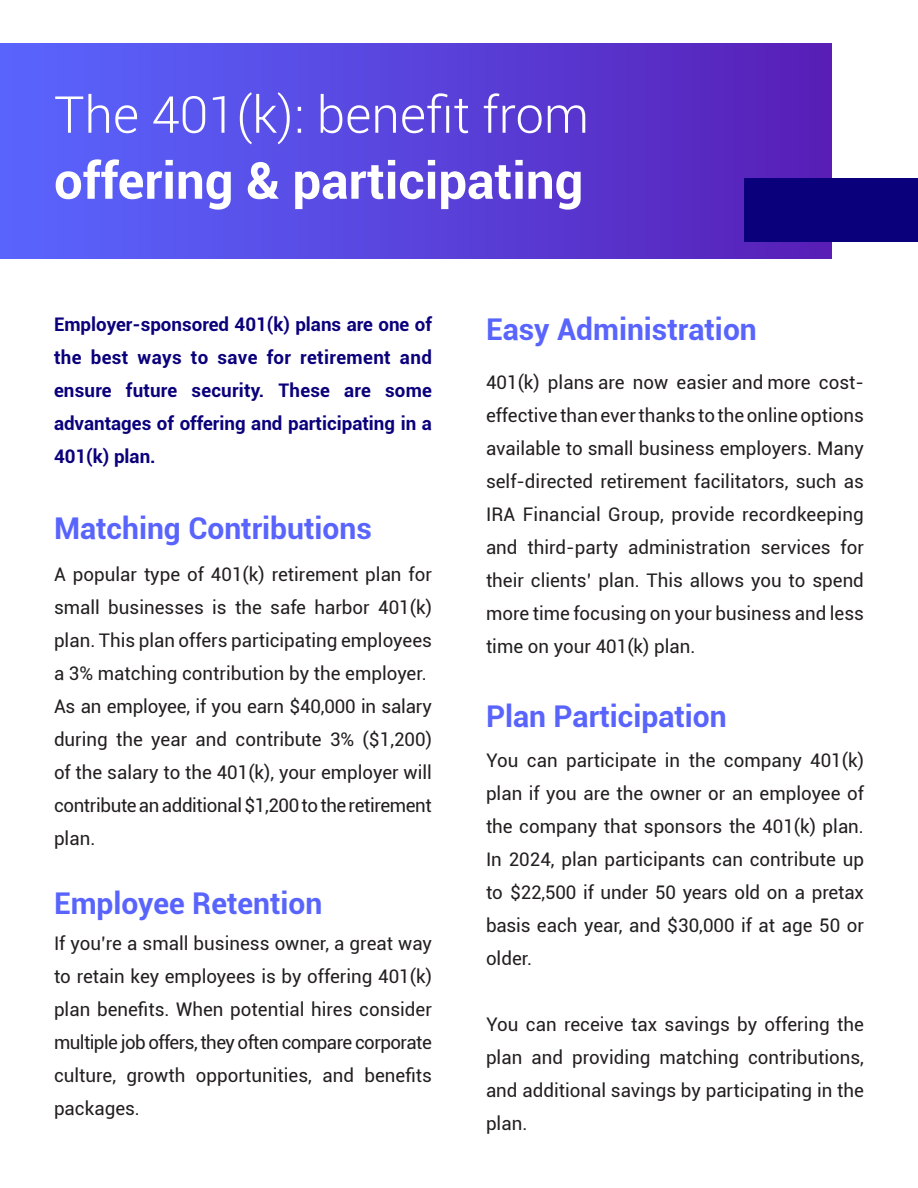
<style>
.page{position:relative;width:918px;height:1188px;background:#fff}
.page>*{position:absolute;margin:0;border:0;box-sizing:border-box;transform-origin:0 0}
.t1{font:700 51px "Roboto";color:#fff}
.t2{font:300 51px "Roboto";color:#fff}
.t3{font:700 30px "Roboto";color:#5964fd}
.t4{font:18.75px/33px "Roboto";color:#231f20;text-align:justify}
.t5{font:700 18.75px/33px "Roboto";color:#0b007b}
</style>
<div class="page">
<div style="left:1px;top:44px;width:830px;height:214px;background:linear-gradient(to right,#5966ff,#571fb7)"></div>
<div style="left:744px;top:179px;width:174px;height:63px;background:#0b007b"></div>
<p class="t2" style="left:54px;top:79px;width:537px">The 401(k): benefit from</p>
<p class="t1" style="left:54px;top:145px;width:531px">offering &amp; participating</p>
<p class="t5" style="left:54px;top:308px;width:379px">Employer-sponsored 401(k) plans are one of the best ways to save for retirement and</p>
<p class="t5" style="left:54px;top:374px;width:379px">ensure future security. These are some</p>
<p class="t5" style="left:54px;top:407px;width:379px">advantages of offering and participating in a<br>401(k) plan.</p>
<p class="t3" style="left:54px;top:507px;width:319px">Matching Contributions</p>
<p class="t4" style="left:54px;top:557px;width:379px">A popular type of 401(k) retirement plan for small businesses is the safe harbor 401(k) plan. This plan offers participating employees a 3% matching contribution by the employer.</p>
<p class="t4" style="left:54px;top:689px;width:380px">As an employee, if you earn $40,000 in salary during the year and contribute 3% ($1,200) of the salary to the 401(k), your employer will contribute an additional $1,200 to the retirement plan.</p>
<p class="t3" style="left:54px;top:882px;width:270px">Employee Retention</p>
<p class="t4" style="left:54px;top:926px;width:380px">If you’re a small business owner, a great way to retain key employees is by offering 401(k) plan benefits. When potential hires consider multiple job offers, they often compare corporate culture, growth opportunities, and benefits packages.</p>
<p class="t3" style="left:486px;top:308px;width:272px">Easy Administration</p>
<p class="t4" style="left:486px;top:366px;width:379px">401(k) plans are now easier and more cost-</p>
<p class="t4" style="left:486px;top:399px;width:380px">effective than ever thanks to the online options available to small business employers. Many self-directed retirement facilitators, such as IRA Financial Group, provide recordkeeping</p>
<p class="t4" style="left:486px;top:531px;width:379px">and third-party administration services for their clients’ plan. This allows you to spend more time focusing on your business and less time on your 401(k) plan.</p>
<p class="t3" style="left:486px;top:695px;width:242px">Plan Participation</p>
<p class="t4" style="left:486px;top:744px;width:380px">You can participate in the company 401(k) plan if you are the owner or an employee of the company that sponsors the 401(k) plan.<br>In 2024, plan participants can contribute up to $22,500 if under 50 years old on a pretax basis each year, and $30,000 if at age 50 or older.</p>
<p class="t4" style="left:486px;top:1008px;width:379px">You can receive tax savings by offering the plan and providing matching contributions, and additional savings by participating in the plan.</p>
</div>
